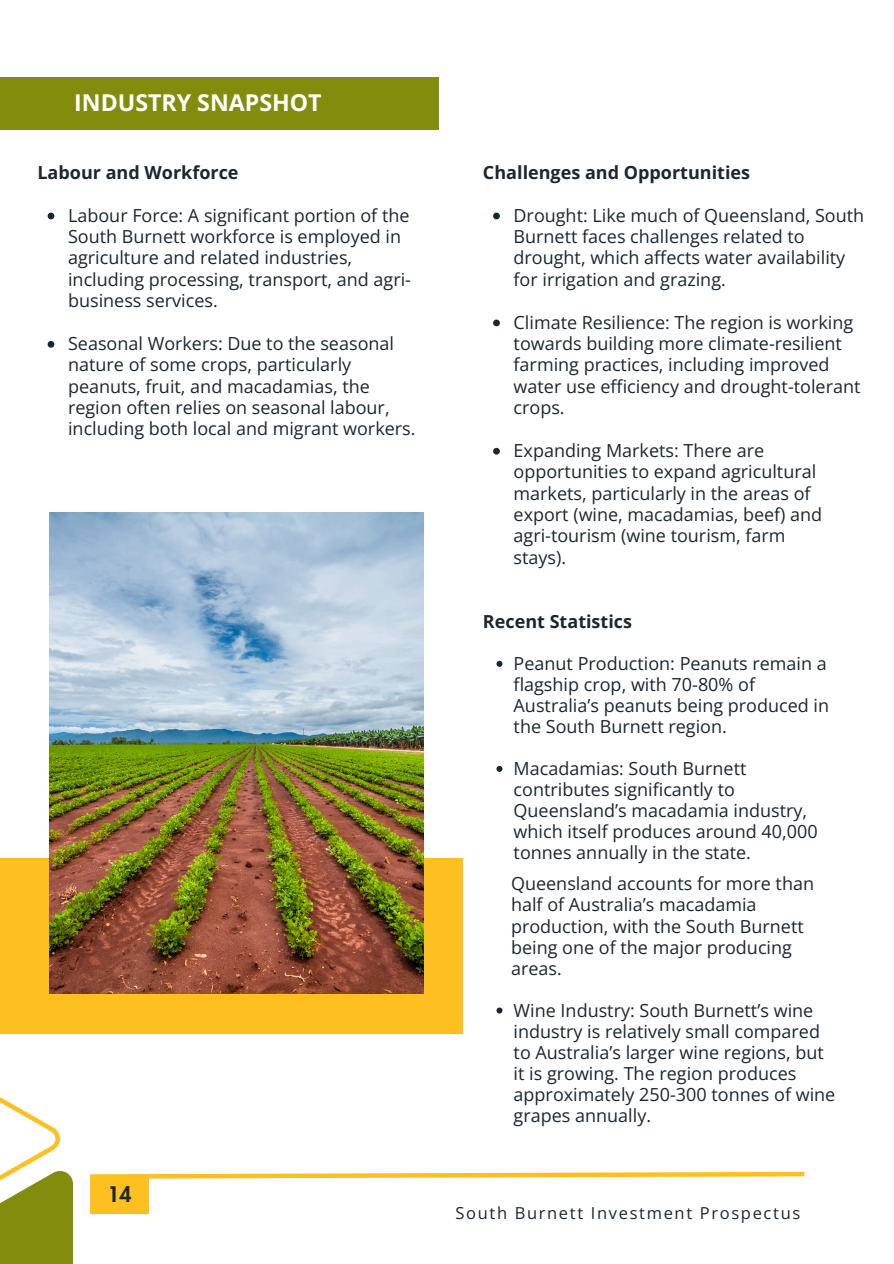
<style>
.page{position:relative;width:894px;height:1264px;background:#fff}
.page>*{position:absolute;margin:0;border:0;box-sizing:border-box;transform-origin:0 0}
.t1{font:700 23.1px "Open Sans";color:#fff}
.t2{font:800 21px "Futura LT Pro";color:#1b272f}
.t3{font:18px/21.3px "Open Sans";color:#1b272f}
.t4{font:700 18px "Open Sans";color:#1b272f}
.t5{font:16.5px "Open Sans";letter-spacing:.1em;color:#1b272f}
</style>
<div class="page">
<svg style="left:90px;top:1171px;width:715px;height:8px"></svg>
<div style="left:90px;top:1175px;width:59px;height:38px;background:#fec020"></div>
<div style="left:0;top:1170px;width:73px;height:93px;background:#828d0e"></div>
<svg style="left:0;top:1097px;width:60px;height:107px"></svg>
<div style="left:0;top:77px;width:438px;height:52px;background:#828d0e"></div>
<svg style="left:493px;top:448px;width:6px;height:6px"></svg>
<div style="left:0;top:858px;width:462px;height:175px;background:#fec020"></div>
<img style="left:50px;top:512px;width:373px;height:481px">
<svg style="left:48px;top:213px;width:6px;height:6px"></svg>
<svg style="left:48px;top:341px;width:6px;height:7px"></svg>
<svg style="left:493px;top:213px;width:6px;height:6px"></svg>
<svg style="left:493px;top:319px;width:6px;height:7px"></svg>
<svg style="left:496px;top:661px;width:6px;height:6px"></svg>
<svg style="left:496px;top:766px;width:6px;height:6px"></svg>
<svg style="left:496px;top:1007px;width:6px;height:6px"></svg>
<p class="t1" style="left:74px;top:86px;width:249px">INDUSTRY SNAPSHOT</p>
<p class="t4" style="left:37px;top:160px;width:202px">Labour and Workforce</p>
<p class="t3" style="left:68px;top:204px;width:344px">Labour Force: A significant portion of the South Burnett workforce is employed in agriculture and related industries, including processing, transport, and agri&shy;business services.</p>
<p class="t3" style="left:68px;top:332px;width:349px">Seasonal Workers: Due to the seasonal nature of some crops, particularly peanuts, fruit, and macadamias, the region often relies on seasonal labour, including both local and migrant workers.</p>
<h1 class="t2" style="left:107px;top:1184px;width:26px">14</h1>
<p class="t4" style="left:483px;top:160px;width:268px">Challenges and Opportunities</p>
<h2 class="t3" style="left:513px;top:204px;width:352px">Drought: Like much of Queensland, South Burnett faces challenges related to drought, which affects water availability for irrigation and grazing.</h2>
<p class="t3" style="left:513px;top:311px;width:348px">Climate Resilience: The region is working towards building more climate-resilient farming practices, including improved water use efficiency and drought-tolerant crops.</p>
<p class="t3" style="left:513px;top:439px;width:310px">Expanding Markets: There are opportunities to expand agricultural markets, particularly in the areas of export (wine, macadamias, beef) and agri-tourism (wine tourism, farm stays).</p>
<p class="t4" style="left:483px;top:608px;width:150px">Recent Statistics</p>
<p class="t3" style="left:513px;top:652px;width:317px">Peanut Production: Peanuts remain a flagship crop, with 70-80% of<br>Australia’s peanuts being produced in the South Burnett region.</p>
<p class="t3" style="left:513px;top:757px;width:305px">Macadamias: South Burnett contributes significantly to<br>Queensland’s macadamia industry, which itself produces around 40,000 tonnes annually in the state.</p>
<p class="t3" style="left:511px;top:872px;width:304px">Queensland accounts for more than</p>
<p class="t3" style="left:511px;top:893px;width:247px">half of Australia’s macadamia</p>
<p class="t3" style="left:511px;top:914px;width:294px">production, with the South Burnett</p>
<p class="t3" style="left:511px;top:935px;width:282px">being one of the major producing</p>
<p class="t3" style="left:511px;top:956px;width:52px">areas.</p>
<p class="t3" style="left:513px;top:999px;width:323px">Wine Industry: South Burnett’s wine industry is relatively small compared to Australia’s larger wine regions, but it is growing. The region produces approximately 250-300 tonnes of wine grapes annually.</p>
<h2 class="t5" style="left:455px;top:1201px;width:346px">South Burnett Investment Prospectus</h2>
</div>
